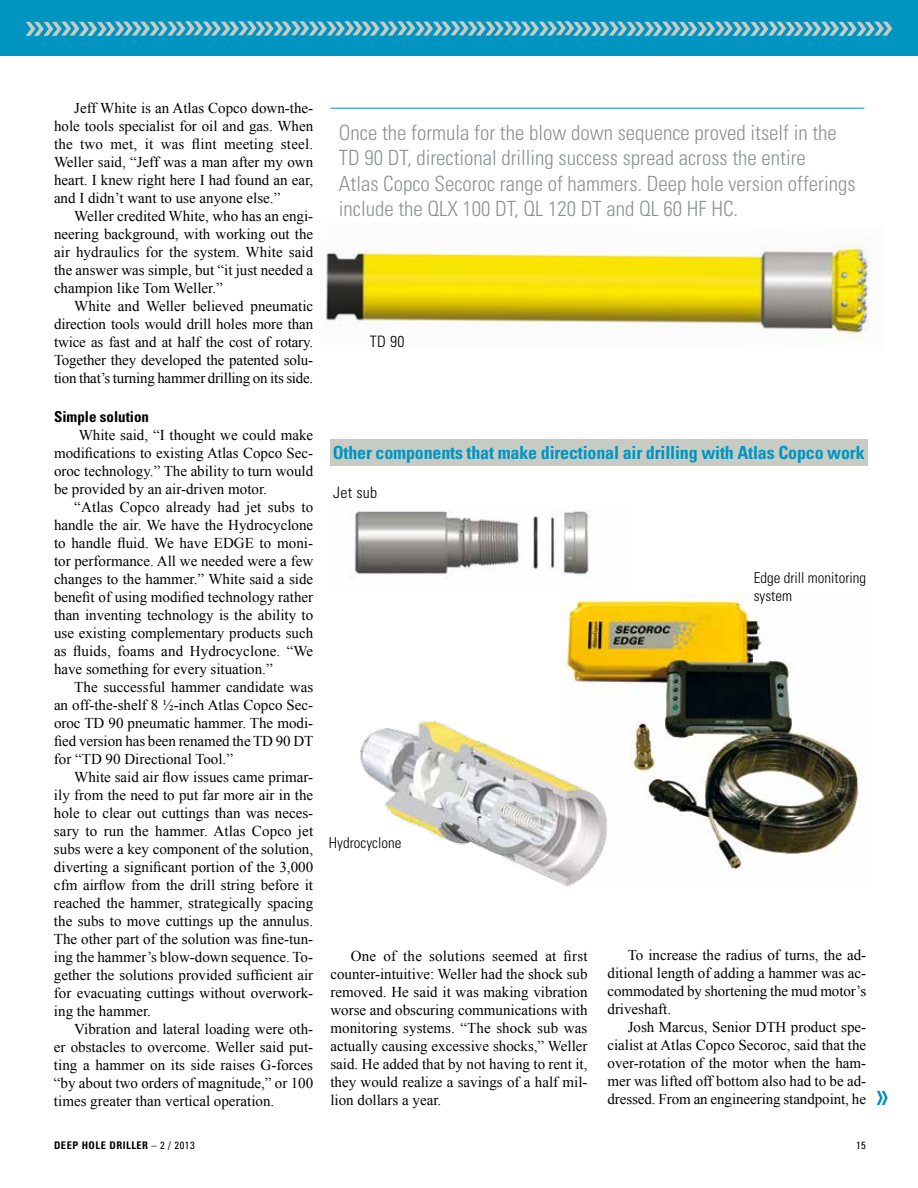
<style>
.page{position:relative;width:918px;height:1188px;background:#fff}
.page>*{position:absolute;margin:0;border:0;box-sizing:border-box;transform-origin:0 0}
.t1{font:300 condensed 21px/25.2px "Univers LT Std";color:#8d9296}
.t2{font:700 condensed 18px "Univers LT Std";letter-spacing:-.01em;color:#0095c1}
.t3{font:300 condensed 15.75px "Univers LT Std";letter-spacing:.02em;color:#000}
.t4{font:15px/18px "Times New Roman";color:#000;text-align:justify}
.t5{font:300 condensed 15px/18px "Univers LT Std";color:#000}
.t6{font:700 condensed 15px "Univers LT Std";color:#000}
.t7{font:700 condensed 10.5px "Univers LT Std";letter-spacing:.05em;color:#000}
.t8{font:condensed 10.5px "Univers LT Std";color:#000}
.s1{font-weight:400}
</style>
<div class="page">
<svg style="left:877px;top:1091px;width:11px;height:14px"></svg>
<div style="left:0;top:0;width:918px;height:55px;background:#0095c1"></div>
<svg style="left:26px;top:21px;width:866px;height:15px"></svg>
<img style="left:350px;top:510px;width:241px;height:69px">
<div style="left:330px;top:439px;width:538px;height:27px;background:#c8cbc3"></div>
<hr style="left:330px;top:108px;width:534px;height:1px;background:#0095c1">
<img style="left:561px;top:593px;width:298px;height:277px">
<img style="left:360px;top:714px;width:249px;height:173px">
<img style="left:325px;top:236px;width:546px;height:104px">
<p class="t4" style="left:54px;top:99px;width:261px;text-indent:20px">Jeff White is an Atlas Copco down-the&shy;hole tools specialist for oil and gas. When the two met, it was flint meeting steel.<br>Weller said, “Jeff was a man after my own heart. I knew right here I had found an ear, and I didn’t want to use anyone else.”</p>
<p class="t4" style="left:54px;top:207px;width:261px;text-indent:20px">Weller credited White, who has an engi&shy;neering background, with working out the air hydraulics for the system. White said the answer was simple, but “it just needed a champion like Tom Weller.”</p>
<p class="t4" style="left:54px;top:297px;width:261px;text-indent:20px">White and Weller believed pneumatic direction tools would drill holes more than twice as fast and at half the cost of rotary.<br>Together they developed the patented solu&shy;tion that’s turning hammer drilling on its side.</p>
<p class="t6" style="left:54px;top:407px;width:97px">Simple solution</p>
<p class="t4" style="left:54px;top:425px;width:261px;text-indent:25px">White said, “I thought we could make modifications to existing Atlas Copco Sec&shy;oroc technology.” The ability to turn would be provided by an air-driven motor.</p>
<p class="t4" style="left:54px;top:497px;width:261px;text-indent:20px">“Atlas Copco already had jet subs to handle the air. We have the Hydrocyclone to handle fluid. We have EDGE to moni&shy;tor performance. All we needed were a few changes to the hammer.” White said a side benefit of using modified technology rather than inventing technology is the ability to use existing complementary products such as fluids, foams and Hydrocyclone. “We have something for every situation.”</p>
<p class="t4" style="left:54px;top:677px;width:261px;text-indent:20px">The successful hammer candidate was an off-the-shelf 8 ½-inch Atlas Copco Sec&shy;oroc TD 90 pneumatic hammer. The modi&shy;fied version has been renamed the TD 90 DT for “TD 90 Directional Tool.”</p>
<p class="t4" style="left:54px;top:767px;width:261px;text-indent:20px">White said air flow issues came primar&shy;ily from the need to put far more air in the hole to clear out cuttings than was neces&shy;sary to run the hammer. Atlas Copco jet subs were a key component of the solution, diverting a significant portion of the 3,000 cfm airflow from the drill string before it reached the hammer, strategically spacing the subs to move cuttings up the annulus.<br>The other part of the solution was fine-tun&shy;ing the hammer’s blow-down sequence. To&shy;gether the solutions provided sufficient air for evacuating cuttings without overwork&shy;ing the hammer.</p>
<p class="t4" style="left:54px;top:1019px;width:261px;text-indent:20px">Vibration and lateral loading were oth&shy;er obstacles to overcome. Weller said put&shy;ting a hammer on its side raises G-forces “by about two orders of magnitude,” or 100 times greater than vertical operation.</p>
<p class="t1" style="left:339px;top:120px;width:518px">Once the formula for the blow down sequence proved itself in the TD 90 DT, directional drilling success spread across the entire<br>Atlas Copco Secoroc range of hammers. Deep hole version offerings include the QLX 100 DT, QL 120 DT and QL 60 HF HC.</p>
<p class="t3" style="left:370px;top:332px;width:36px">TD 90</p>
<p class="t2" style="left:333px;top:441px;width:534px">Other components that make directional air drilling with Atlas Copco work</p>
<p class="t3" style="left:333px;top:483px;width:45px">Jet sub</p>
<p class="t5" style="left:329px;top:834px;width:74px">Hydrocyclone</p>
<p class="t5" style="left:754px;top:568px;width:114px">Edge drill monitoring system</p>
<p class="t4" style="left:330px;top:947px;width:259px;text-indent:20px">One of the solutions seemed at first counter-intuitive: Weller had the shock sub removed. He said it was making vibration worse and obscuring communications with monitoring systems. “The shock sub was actually causing excessive shocks,” Weller said. He added that by not having to rent it, they would realize a savings of a half mil&shy;lion dollars a year.</p>
<p class="t4" style="left:608px;top:946px;width:260px;text-indent:20px">To increase the radius of turns, the ad&shy;ditional length of adding a hammer was ac&shy;commodated by shortening the mud motor’s driveshaft.</p>
<p class="t4" style="left:608px;top:1018px;width:260px;text-indent:20px">Josh Marcus, Senior DTH product spe&shy;cialist at Atlas Copco Secoroc, said that the over-rotation of the motor when the ham&shy;mer was lifted off bottom also had to be ad&shy;dressed. From an engineering standpoint, he</p>
<p class="t7" style="left:54px;top:1138px;width:142px">deep hole driller <span class="s1">– 2 / 2013</span></p>
<p class="t8" style="left:856px;top:1138px;width:11px">15</p>
</div>
